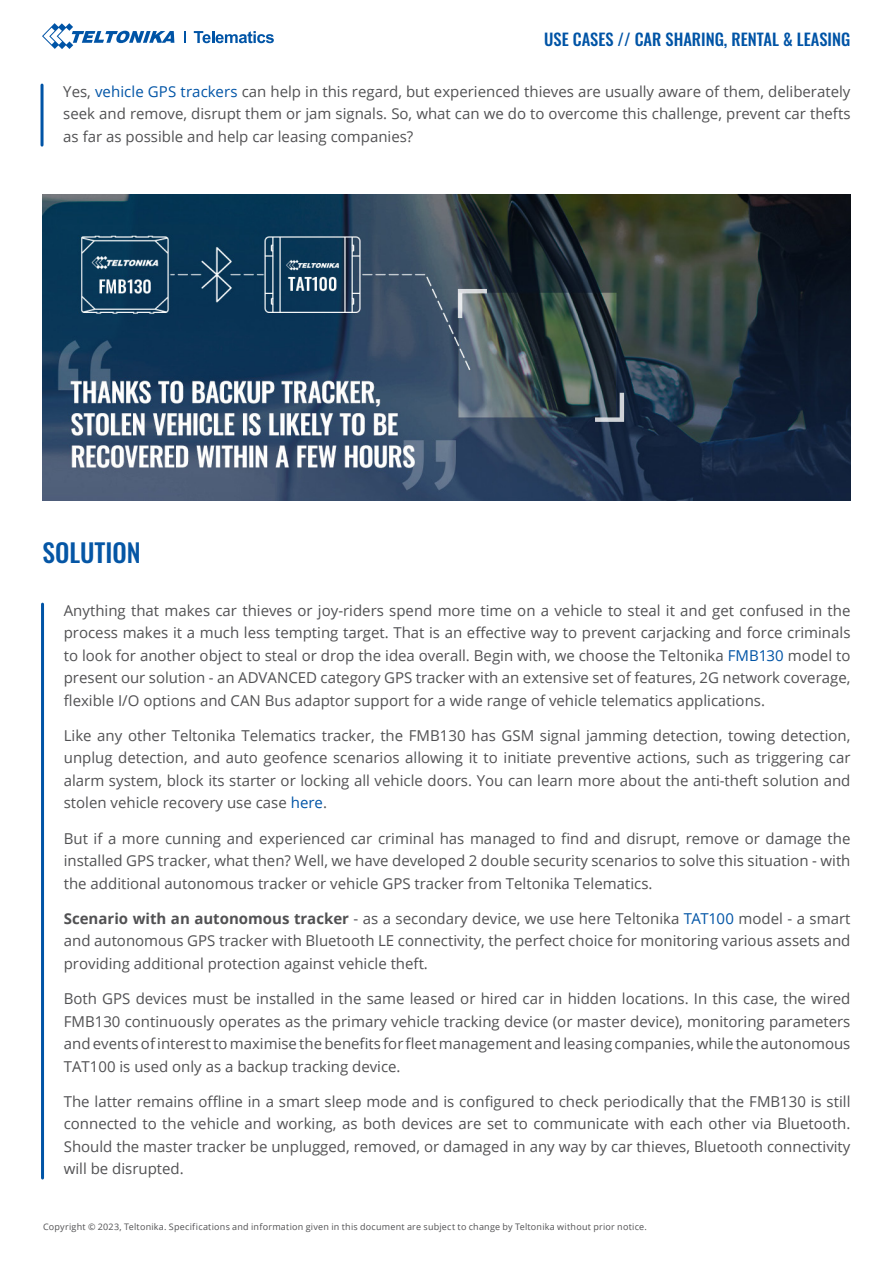
<style>
.page{position:relative;width:893px;height:1263px;background:#fff}
.page>*{position:absolute;margin:0;border:0;box-sizing:border-box;transform-origin:0 0}
.t1{font:500 25.5px "Oswald";color:#0556a5}
.t2{font:500 16.5px "Oswald";color:#0054a6}
.t3{font:15px/22.5px "Open Sans";color:#515153;text-align:justify}
.t4{font:9px "Open Sans";letter-spacing:.025em;color:#515153}
.s1{color:#0054a6}
.s2{font-weight:700}
</style>
<div class="page">
<svg style="left:184px;top:31px;width:1px;height:12px"></svg>
<svg style="left:42px;top:23px;width:132px;height:26px"></svg>
<svg style="left:194px;top:31px;width:80px;height:12px"></svg>
<hr style="left:41px;top:85px;width:3px;height:60px;background:#0054a6">
<hr style="left:41px;top:604px;width:3px;height:574px;background:#0054a6">
<img style="left:43px;top:194px;width:808px;height:306px">
<p class="t2" style="left:544px;top:31px;width:308px">USE CASES // CAR SHARING, RENTAL &amp; LEASING</p>
<p class="t3" style="left:63px;top:79px;width:789px">Yes, <span class="s1">vehicle GPS trackers</span> can help in this regard, but experienced thieves are usually aware of them, deliberately seek and remove, disrupt them or jam signals. So, what can we do to overcome this challenge, prevent car thefts as far as possible and help car leasing companies?</p>
<h1 class="t1" style="left:43px;top:539px;width:100px">SOLUTION</h1>
<p class="t3" style="left:64px;top:598px;width:788px">Anything that makes car thieves or joy-riders spend more time on a vehicle to steal it and get confused in the process makes it a much less tempting target. That is an effective way to prevent carjacking and force criminals to look for another object to steal or drop the idea overall. Begin with, we choose the Teltonika <span class="s1">FMB130</span> model to present our solution - an ADVANCED category GPS tracker with an extensive set of features, 2G network coverage, flexible I/O options and CAN Bus adaptor support for a wide range of vehicle telematics applications.</p>
<p class="t3" style="left:64px;top:724px;width:788px">Like any other Teltonika Telematics tracker, the FMB130 has GSM signal jamming detection, towing detection, unplug detection, and auto geofence scenarios allowing it to initiate preventive actions, such as triggering car alarm system, block its starter or locking all vehicle doors. You can learn more about the anti-theft solution and stolen vehicle recovery use case <span class="s1">here</span>.</p>
<p class="t3" style="left:64px;top:826px;width:788px">But if a more cunning and experienced car criminal has managed to find and disrupt, remove or damage the installed GPS tracker, what then? Well, we have developed 2 double security scenarios to solve this situation - with the additional autonomous tracker or vehicle GPS tracker from Teltonika Telematics.</p>
<p class="t3" style="left:64px;top:907px;width:788px"><span class="s2">Scenario with an autonomous tracker</span> - as a secondary device, we use here Teltonika <span class="s1">TAT100</span> model - a smart and autonomous GPS tracker with Bluetooth LE connectivity, the perfect choice for monitoring various assets and providing additional protection against vehicle theft.</p>
<p class="t3" style="left:64px;top:987px;width:788px">Both GPS devices must be installed in the same leased or hired car in hidden locations. In this case, the wired FMB130 continuously operates as the primary vehicle tracking device (or master device), monitoring parameters and events of interest to maximise the benefits for fleet management and leasing companies, while the autonomous TAT100 is used only as a backup tracking device.</p>
<p class="t3" style="left:64px;top:1090px;width:788px">The latter remains offline in a smart sleep mode and is configured to check periodically that the FMB130 is still connected to the vehicle and working, as both devices are set to communicate with each other via Bluetooth.<br>Should the master tracker be unplugged, removed, or damaged in any way by car thieves, Bluetooth connectivity will be disrupted.</p>
<p class="t4" style="left:43px;top:1221px;width:605px">Copyright © 2023, Teltonika. Specifications and information given in this document are subject to change by Teltonika without prior notice.</p>
</div>
